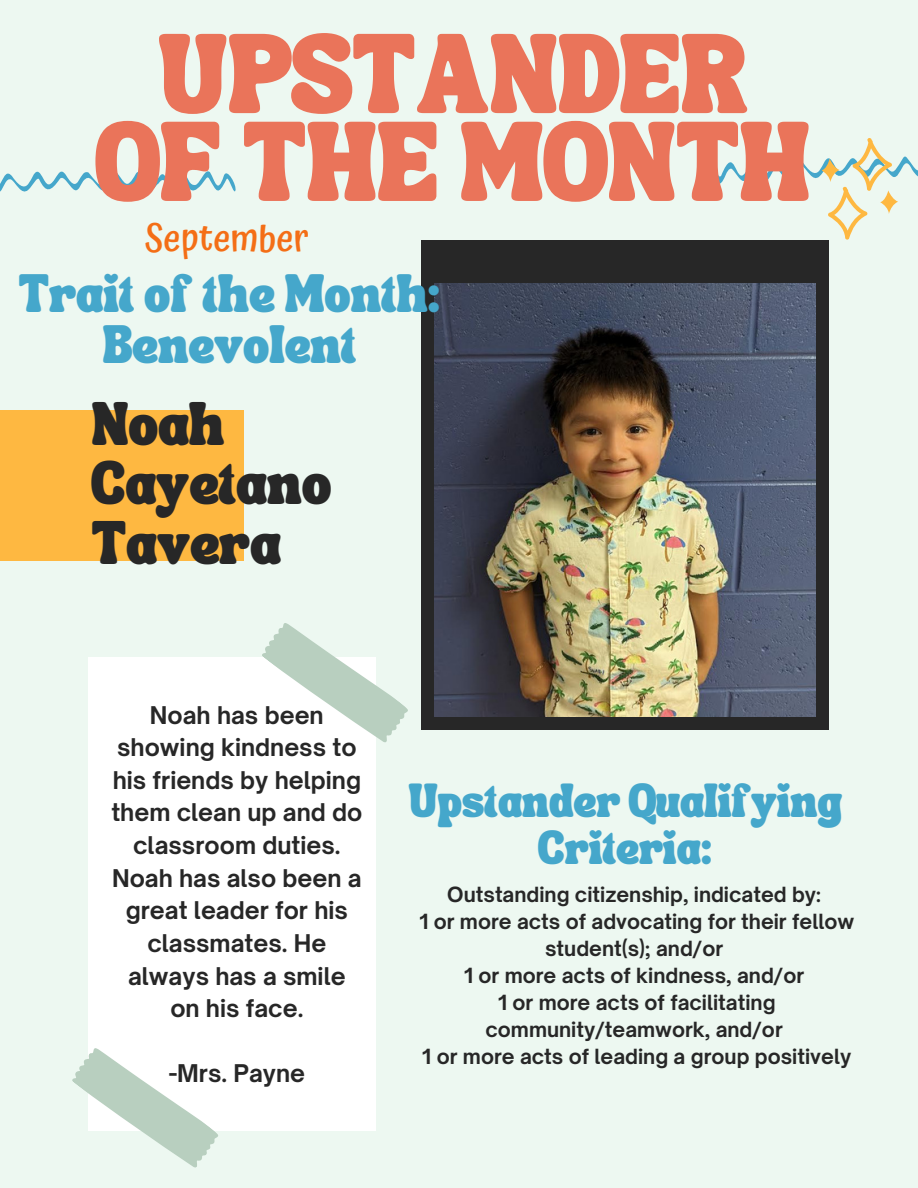
<style>
.page{position:relative;width:918px;height:1188px;background:#edf8f1}
.page>*{position:absolute;margin:0;border:0;box-sizing:border-box;transform-origin:0 0}
.t1{font:55.05px/87.9px "TANSONGBIRD";letter-spacing:.01em;color:#ea745a;text-align:center}
.t2{font:500 37.5px "Atma";color:#f46e16}
.t3{font:29.85px/59.7px "TANSONGBIRD";color:#272727}
.t4{font:26.25px/51.8px "TANSONGBIRD";color:#45a7cb;text-align:center}
.t5{font:700 23.4px/32.7px "Open Sauce One";color:#272727;text-align:center}
.t6{font:23.25px/46.2px "TANSONGBIRD";color:#45a7cb;text-align:center}
.t7{font:700 19.95px/27px "Open Sauce One";color:#272727;text-align:center}
</style>
<div class="page">
<div style="left:422px;top:241px;width:407px;height:489px;background:#272727"></div>
<img style="left:435px;top:284px;width:381px;height:433px">
<div style="left:0;top:410px;width:244px;height:150px;background:#feb841"></div>
<div style="left:88px;top:657px;width:288px;height:474px;background:#fff"></div>
<svg style="left:262px;top:623px;width:146px;height:120px"></svg>
<svg style="left:72px;top:1048px;width:146px;height:120px"></svg>
<svg style="left:0;top:169px;width:236px;height:23px"></svg>
<svg style="left:698px;top:138px;width:220px;height:102px"></svg>
<p class="t1" style="left:96px;top:50px;width:715px">UPSTANDER<br>OF THE MONTH</p>
<p class="t2" style="left:145px;top:216px;width:165px">September</p>
<p class="t4" style="left:19px;top:277px;width:423px">Trait of the Month:<br>Benevolent</p>
<p class="t3" style="left:92px;top:404px;width:241px">Noah<br>Cayetano<br>Tavera</p>
<p class="t5" style="left:111px;top:698px;width:253px">Noah has been showing kindness to his friends by helping them clean up and do classroom duties.<br>Noah has also been a great leader for his classmates. He always has a smile on his face.</p>
<p class="t5" style="left:169px;top:1057px;width:138px">-Mrs. Payne</p>
<p class="t6" style="left:408px;top:786px;width:436px">Upstander Qualifying<br>Criteria:</p>
<p class="t7" style="left:447px;top:881px;width:375px">Outstanding citizenship, indicated by:</p>
<p class="t7" style="left:419px;top:908px;width:436px">1 or more acts of advocating for their fellow student(s); and/or</p>
<p class="t7" style="left:464px;top:962px;width:342px">1 or more acts of kindness, and/or</p>
<p class="t7" style="left:485px;top:989px;width:299px">1 or more acts of facilitating community/teamwork, and/or</p>
<p class="t7" style="left:422px;top:1043px;width:431px">1 or more acts of leading a group positively</p>
</div>
